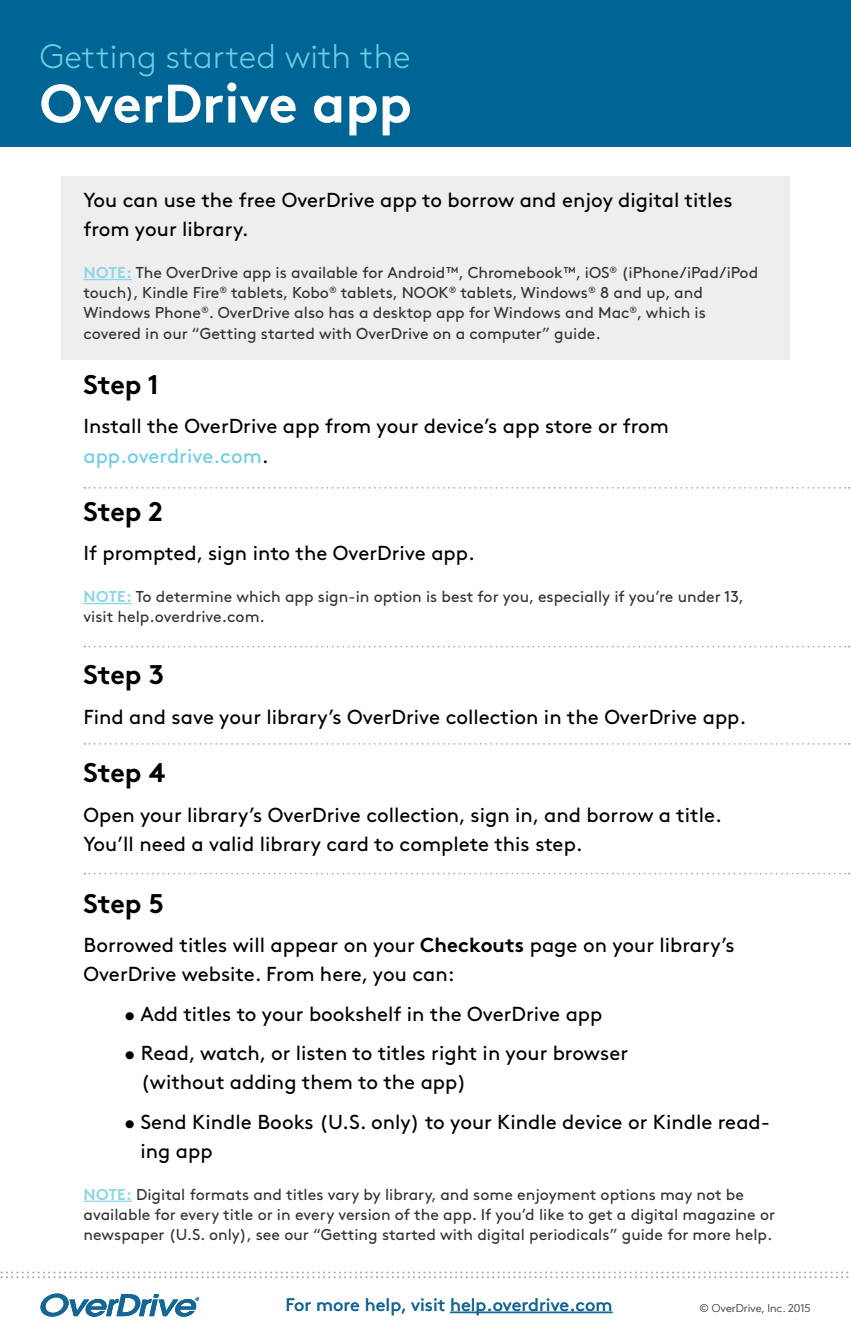
<style>
.page{position:relative;width:851px;height:1337px;background:#fff}
.page>*{position:absolute;margin:0;border:0;box-sizing:border-box;transform-origin:0 0}
.t1{font:700 54px "Brown Std";color:#fff}
.t2{font:300 33.75px "Brown Std";color:#6ecbe2}
.t3{font:700 27px "Brown Std";letter-spacing:-.015em;color:#000001}
.t4{font:20.25px/29.2px "Brown Std";color:#000001}
.t5{font:18px "Brown Std";color:#146695}
.t6{font:15.75px/20.2px "Brown Std";color:#313334}
.t7{font:300 11.25px "Brown Std";color:#636366}
.s1{font-weight:700;color:#8ed5e8}
.s2{color:#6dcde3}
.s3{font-weight:700}
</style>
<div class="page">
<svg style="left:40px;top:1293px;width:159px;height:23px"></svg>
<hr style="left:450px;top:1311px;width:162px;height:2px;background:#146695">
<svg style="left:0;top:1271px;width:849px;height:7px"></svg>
<div style="left:0;top:0;width:850px;height:147px;background:#006494"></div>
<div style="left:61px;top:177px;width:728px;height:183px;background:#eeeeef"></div>
<svg style="left:84px;top:487px;width:765px;height:1px"></svg>
<svg style="left:84px;top:646px;width:765px;height:1px"></svg>
<svg style="left:84px;top:743px;width:765px;height:1px"></svg>
<svg style="left:84px;top:872px;width:765px;height:2px"></svg>
<hr style="left:84px;top:279px;width:48px;height:1px;background:#8ed5e8">
<hr style="left:84px;top:603px;width:48px;height:1px;background:#8ed5e8">
<hr style="left:84px;top:1200px;width:48px;height:1px;background:#8ed5e8">
<h2 class="t2" style="left:40px;top:38px;width:372px">Getting started with the</h2>
<h1 class="t1" style="left:40px;top:71px;width:373px">OverDrive app</h1>
<p class="t4" style="left:83px;top:185px;width:650px">You can use the free OverDrive app to borrow and enjoy digital titles from your library.</p>
<p class="t6" style="left:83px;top:262px;width:676px"><span class="s1">NOTE:</span> The OverDrive app is available for Android™, Chromebook™, iOS<sup>®</sup> (iPhone/iPad/iPod touch), Kindle Fire<sup>®</sup> tablets, Kobo<sup>®</sup> tablets, NOOK<sup>®</sup> tablets, Windows<sup>®</sup> 8 and up, and Windows Phone<sup>®</sup>. OverDrive also has a desktop app for Windows and Mac<sup>®</sup>, which is covered in our “Getting started with OverDrive on a computer” guide.</p>
<h3 class="t3" style="left:83px;top:368px;width:77px">Step 1</h3>
<p class="t4" style="left:83px;top:412px;width:587px">Install the OverDrive app from your device’s app store or from <span class="s2">app.overdrive.com</span>.</p>
<h3 class="t3" style="left:83px;top:495px;width:81px">Step 2</h3>
<p class="t4" style="left:83px;top:539px;width:393px">If prompted, sign into the OverDrive app.</p>
<p class="t6" style="left:83px;top:586px;width:662px"><span class="s1">NOTE:</span> To determine which app sign-in option is best for you, especially if you’re under 13, visit help.overdrive.com.</p>
<h3 class="t3" style="left:83px;top:658px;width:82px">Step 3</h3>
<p class="t4" style="left:83px;top:702px;width:664px">Find and save your library’s OverDrive collection in the OverDrive app.</p>
<h3 class="t3" style="left:83px;top:756px;width:83px">Step 4</h3>
<p class="t4" style="left:83px;top:800px;width:640px">Open your library’s OverDrive collection, sign in, and borrow a title.<br>You’ll need a valid library card to complete this step.</p>
<h3 class="t3" style="left:83px;top:886px;width:82px">Step 5</h3>
<p class="t4" style="left:83px;top:930px;width:652px">Borrowed titles will appear on your <span class="s3">Checkouts</span> page on your library’s<br>OverDrive website. From here, you can:</p>
<p class="t4" style="left:124px;top:999px;width:480px">• Add titles to your bookshelf in the OverDrive app</p>
<p class="t4" style="left:141px;top:1038px;width:489px;text-indent:-17px">• Read, watch, or listen to titles right in your browser (without adding them to the app)</p>
<p class="t4" style="left:140px;top:1107px;width:631px;text-indent:-16px">• Send Kindle Books (U.S. only) to your Kindle device or Kindle read&shy;ing app</p>
<p class="t6" style="left:83px;top:1184px;width:693px"><span class="s1">NOTE:</span> Digital formats and titles vary by library, and some enjoyment options may not be available for every title or in every version of the app. If you’d like to get a digital magazine or newspaper (U.S. only), see our “Getting started with digital periodicals” guide for more help.</p>
<p class="t5" style="left:285px;top:1293px;width:328px">For more help, visit help.overdrive.com</p>
<p class="t7" style="left:699px;top:1301px;width:113px">© OverDrive, Inc. 2015</p>
</div>
